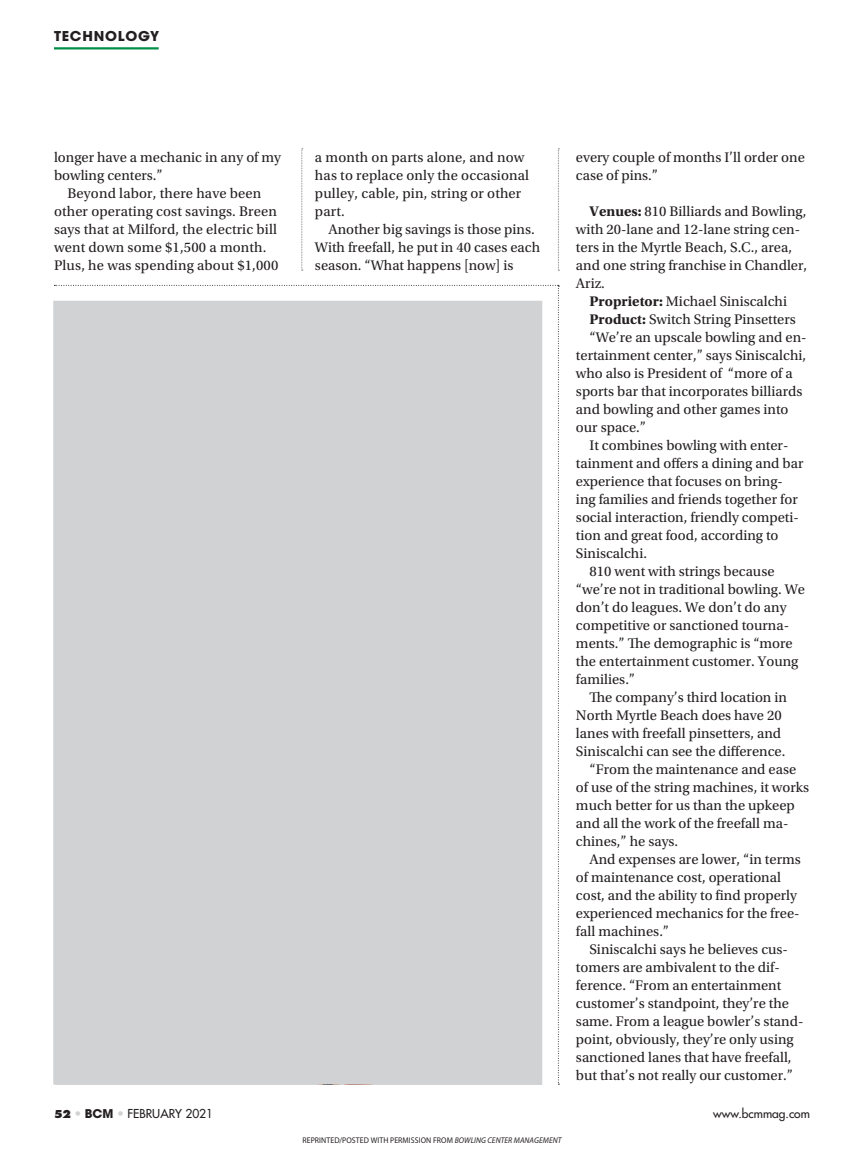
<style>
.page{position:relative;width:864px;height:1161px;background:#fff}
.page>*{position:absolute;margin:0;border:0;box-sizing:border-box;transform-origin:0 0}
.t1{font:14.7px/18px "Utopia Std";color:#231f20}
.t2{font:700 13.5px "ITC Avant Garde Pro";letter-spacing:.055em;color:#231f20;scale:1.04 1}
.t3{font:12px "Futura";color:#231f20}
.t4{font:8.25px "Myriad Pro";letter-spacing:.01em;color:#231f20;scale:.95 1}
.s1{font-weight:700}
.s2{font-weight:700;font-stretch:expanded}
.s3{color:#d1d2d4}
.s4{font-family:"ITC Avant Garde Pro";font-weight:700}
.s5{font-style:italic}
</style>
<div class="page">
<svg style="left:54px;top:285px;width:505px;height:800px"></svg>
<svg style="left:302px;top:148px;width:1px;height:123px"></svg>
<svg style="left:558px;top:148px;width:1px;height:123px"></svg>
<hr style="left:54px;top:47px;width:105px;height:3px;background:#008f47">
<div style="left:53px;top:301px;width:489px;height:783px;background:#d1d2d4;border:2px solid #d1d2d4"></div>
<p class="t2" style="left:54px;top:27px;width:103px">TECHNOLOGY</p>
<p class="t1" style="left:54px;top:149px;width:229px">longer have a mechanic in any of my bowling centers.”</p>
<p class="t1" style="left:54px;top:185px;width:226px;text-indent:13px">Beyond labor, there have been other operating cost savings. Breen says that at Milford, the electric bill went down some $1,500 a month.<br>Plus, he was spending about $1,000</p>
<p class="t1" style="left:315px;top:149px;width:216px">a month on parts alone, and now has to replace only the occasional pulley, cable, pin, string or other part.</p>
<p class="t1" style="left:315px;top:221px;width:227px;text-indent:13px">Another big savings is those pins.<br>With freefall, he put in 40 cases each season. “What happens [now] is</p>
<p class="t1" style="left:576px;top:149px;width:230px">every couple of months I’ll order one case of pins.”</p>
<p class="t1" style="left:576px;top:203px;width:233px;text-indent:13px"><span class="s1">Venues:</span> 810 Billiards and Bowling, with 20-lane and 12-lane string cen&shy;ters in the Myrtle Beach, S.C., area, and one string franchise in Chandler,<br>Ariz.</p>
<p class="t1" style="left:589px;top:293px;width:199px"><span class="s1">Proprietor:</span> Michael Siniscalchi</p>
<p class="t1" style="left:589px;top:311px;width:208px"><span class="s1">Product:</span> Switch String Pinsetters</p>
<p class="t1" style="left:589px;top:329px;width:219px">“We’re an upscale bowling and en-</p>
<p class="t1" style="left:576px;top:347px;width:232px">tertainment center,” says Siniscalchi,</p>
<p class="t1" style="left:576px;top:365px;width:218px">who also is President of “more of a</p>
<p class="t1" style="left:576px;top:383px;width:228px">sports bar that incorporates billiards</p>
<p class="t1" style="left:576px;top:401px;width:214px">and bowling and other games into</p>
<p class="t1" style="left:576px;top:419px;width:72px">our space.”</p>
<p class="t1" style="left:589px;top:437px;width:200px">It combines bowling with enter-</p>
<p class="t1" style="left:576px;top:455px;width:229px">tainment and offers a dining and bar</p>
<p class="t1" style="left:576px;top:473px;width:208px">experience that focuses on bring-</p>
<p class="t1" style="left:576px;top:491px;width:223px">ing families and friends together for</p>
<p class="t1" style="left:576px;top:509px;width:224px">social interaction, friendly competi-</p>
<p class="t1" style="left:576px;top:527px;width:204px">tion and great food, according to</p>
<p class="t1" style="left:576px;top:545px;width:73px">Siniscalchi.</p>
<p class="t1" style="left:589px;top:563px;width:187px">810 went with strings because</p>
<p class="t1" style="left:576px;top:581px;width:230px">“we’re not in traditional bowling. We</p>
<p class="t1" style="left:576px;top:599px;width:212px">don’t do leagues. We don’t do any</p>
<p class="t1" style="left:576px;top:617px;width:215px">competitive or sanctioned tourna-</p>
<p class="t1" style="left:576px;top:635px;width:218px">ments.” The demographic is “more</p>
<p class="t1" style="left:576px;top:653px;width:224px">the entertainment customer. Young</p>
<p class="t1" style="left:576px;top:671px;width:61px">families.”</p>
<p class="t1" style="left:589px;top:689px;width:199px">The company’s third location in</p>
<p class="t1" style="left:576px;top:707px;width:207px">North Myrtle Beach does have 20</p>
<p class="t1" style="left:576px;top:725px;width:207px">lanes with freefall pinsetters, and</p>
<p class="t1" style="left:576px;top:743px;width:211px">Siniscalchi can see the difference.</p>
<p class="t1" style="left:589px;top:761px;width:208px">“From the maintenance and ease</p>
<p class="t1" style="left:576px;top:779px;width:235px">of use of the string machines, it works</p>
<p class="t1" style="left:576px;top:797px;width:220px">much better for us than the upkeep</p>
<p class="t1" style="left:576px;top:815px;width:214px">and all the work of the freefall ma-</p>
<p class="t1" style="left:576px;top:833px;width:104px">chines,” he says.</p>
<p class="t1" style="left:589px;top:851px;width:213px">And expenses are lower, “in terms</p>
<p class="t1" style="left:576px;top:869px;width:207px">of maintenance cost, operational</p>
<p class="t1" style="left:576px;top:887px;width:223px">cost, and the ability to find properly</p>
<p class="t1" style="left:576px;top:905px;width:225px">experienced mechanics for the free-</p>
<p class="t1" style="left:576px;top:923px;width:95px">fall machines.”</p>
<p class="t1" style="left:589px;top:941px;width:200px">Siniscalchi says he believes cus-</p>
<p class="t1" style="left:576px;top:959px;width:205px">tomers are ambivalent to the dif-</p>
<p class="t1" style="left:576px;top:977px;width:207px">ference. “From an entertainment</p>
<p class="t1" style="left:576px;top:995px;width:215px">customer’s standpoint, they’re the</p>
<p class="t1" style="left:576px;top:1013px;width:229px">same. From a league bowler’s stand-</p>
<p class="t1" style="left:576px;top:1031px;width:219px">point, obviously, they’re only using</p>
<p class="t1" style="left:576px;top:1049px;width:217px">sanctioned lanes that have freefall,</p>
<p class="t1" style="left:576px;top:1067px;width:218px">but that’s not really our customer.”</p>
<p class="t3" style="left:54px;top:1106px;width:161px"><span class="s2">52</span> <span class="s3">•</span> <span class="s4">BCM</span> <span class="s3">•</span> FEBRUARY 2021</p>
<p class="t3" style="left:713px;top:1106px;width:98px">www.bcmmag.com</p>
<p class="t4" style="left:302px;top:1135px;width:274px">REPRINTED/POSTED WITH PERMISSION FROM <span class="s5">BOWLING CENTER MANAGEMENT</span></p>
</div>
